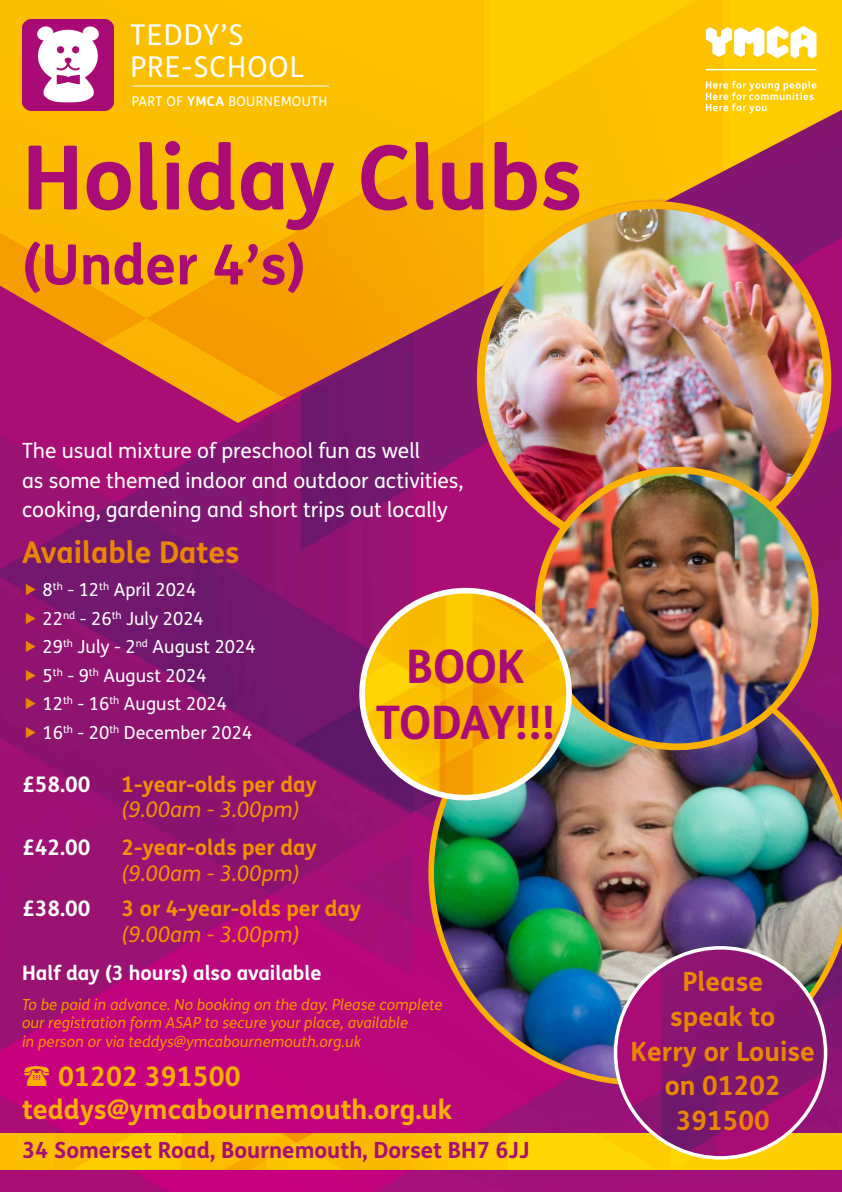
<style>
.page{position:relative;width:842px;height:1192px;background:#fff}
.page>*{position:absolute;margin:0;border:0;box-sizing:border-box;transform-origin:0 0}
.t1{font:700 88.8px "FS Me";color:#aa0c77}
.t2{font:700 55.5px "FS Me";color:#aa0c77}
.t3{font:700 46.25px/55.5px "FS Me";color:#aa0c77;text-align:center}
.t4{font:700 30px "FS Me Pro";color:#e98700}
.t5{font:28.7px/31.8px "FS Me Pro";letter-spacing:.04em;color:#fff}
.t6{font:700 27.05px/33.2px "FS Me";color:#f9b000}
.t7{font:700 26.6px/34.5px "FS Me";color:#e98700;text-align:center}
.t8{font:700 22.3px "FS Me";color:#aa0c77}
.t9{font:700 21.5px "FS Me";color:#f39200}
.t10{font:italic 21.5px "FS Me Pro";color:#f39200}
.t11{font:700 21.5px "FS Me";color:#fff}
.t12{font:21px/29.6px "FS Me";color:#fff}
.t13{font:700 20px "FS Me";color:#fff}
.t14{font:18px/28.5px "FS Me Pro";color:#fff}
.t15{font:italic 15.3px/18.4px "FS Me Pro";color:#f39200}
.t16{font:13.45px "FS Me Pro";letter-spacing:.03em;color:#fff}
.s1{font-weight:700}
</style>
<div class="page">
<img style="left:0;top:423px;width:842px;height:769px">
<img style="left:0;top:0;width:842px;height:423px">
<hr style="left:133px;top:86px;width:196px;height:1px;background:#fff">
<img style="left:22px;top:19px;width:92px;height:92px">
<img style="left:0;top:1134px;width:842px;height:35px">
<img style="left:401px;top:626px;width:441px;height:494px">
<svg style="left:407px;top:132px;width:435px;height:493px;background:#cc7230"></svg>
<img style="left:456px;top:170px;width:386px;height:417px">
<img style="left:519px;top:450px;width:316px;height:317px">
<img style="left:615px;top:948px;width:210px;height:210px;border-radius:105px">
<svg style="left:706px;top:26px;width:110px;height:32px"></svg>
<hr style="left:706px;top:69px;width:110px;height:1px;background:#fff">
<svg style="left:706px;top:81px;width:110px;height:32px;background:#fed535"></svg>
<img style="left:347px;top:568px;width:244px;height:252px">
<svg style="left:26px;top:584px;width:10px;height:11px"></svg>
<svg style="left:26px;top:612px;width:10px;height:12px"></svg>
<svg style="left:26px;top:641px;width:10px;height:11px"></svg>
<svg style="left:26px;top:669px;width:10px;height:12px"></svg>
<svg style="left:26px;top:698px;width:10px;height:11px"></svg>
<svg style="left:26px;top:726px;width:10px;height:12px"></svg>
<svg style="left:24px;top:1066px;width:25px;height:20px"></svg>
<h3 class="t5" style="left:131px;top:18px;width:175px">TEDDY’S<br>PRE-SCHOOL</h3>
<p class="t16" style="left:132px;top:92px;width:197px">PART OF <span class="s1">YMCA</span> BOURNEMOUTH</p>
<h1 class="t1" style="left:22px;top:109px;width:562px">Holiday Clubs</h1>
<h2 class="t2" style="left:22px;top:222px;width:285px">(Under 4’s)</h2>
<h3 class="t12" style="left:22px;top:435px;width:443px">The usual mixture of preschool fun as well<br>as some themed indoor and outdoor activities, cooking, gardening and short trips out locally</h3>
<h3 class="t4" style="left:22px;top:529px;width:219px">Available Dates</h3>
<p class="t14" style="left:43px;top:575px;width:215px">8<sup>th</sup> - 12<sup>th</sup> April 2024<br>22<sup>nd</sup> - 26<sup>th</sup> July 2024<br>29<sup>th</sup> July - 2<sup>nd</sup> August 2024<br>5<sup>th</sup> - 9<sup>th</sup> August 2024<br>12<sup>th</sup> - 16<sup>th</sup> August 2024<br>16<sup>th</sup> - 20<sup>th</sup> December 2024</p>
<h3 class="t11" style="left:22px;top:767px;width:70px">£58.00</h3>
<h3 class="t9" style="left:122px;top:767px;width:197px">1-year-olds per day</h3>
<h3 class="t10" style="left:122px;top:795px;width:179px">(9.00am - 3.00pm)</h3>
<h3 class="t11" style="left:22px;top:831px;width:70px">£42.00</h3>
<h3 class="t9" style="left:122px;top:831px;width:197px">2-year-olds per day</h3>
<h3 class="t10" style="left:122px;top:858px;width:179px">(9.00am - 3.00pm)</h3>
<h3 class="t11" style="left:22px;top:892px;width:70px">£38.00</h3>
<h3 class="t9" style="left:122px;top:892px;width:242px">3 or 4-year-olds per day</h3>
<h3 class="t10" style="left:122px;top:919px;width:179px">(9.00am - 3.00pm)</h3>
<h3 class="t13" style="left:22px;top:957px;width:301px">Half day (3 hours) also available</h3>
<p class="t15" style="left:22px;top:995px;width:422px">To be paid in advance. No booking on the day. Please complete our registration form ASAP to secure your place, available<br>in person or via teddys@ymcabournemouth.org.uk</p>
<h3 class="t3" style="left:376px;top:637px;width:181px">book today!!!</h3>
<h3 class="t6" style="left:22px;top:1058px;width:432px;text-indent:36px">01202 391500 teddys@ymcabournemouth.org.uk</h3>
<h3 class="t8" style="left:22px;top:1133px;width:509px">34 Somerset Road, Bournemouth, Dorset BH7 6JJ</h3>
<h3 class="t7" style="left:630px;top:963px;width:186px">Please<br>speak to<br>Kerry or Louise on 01202<br>391500</h3>
</div>
